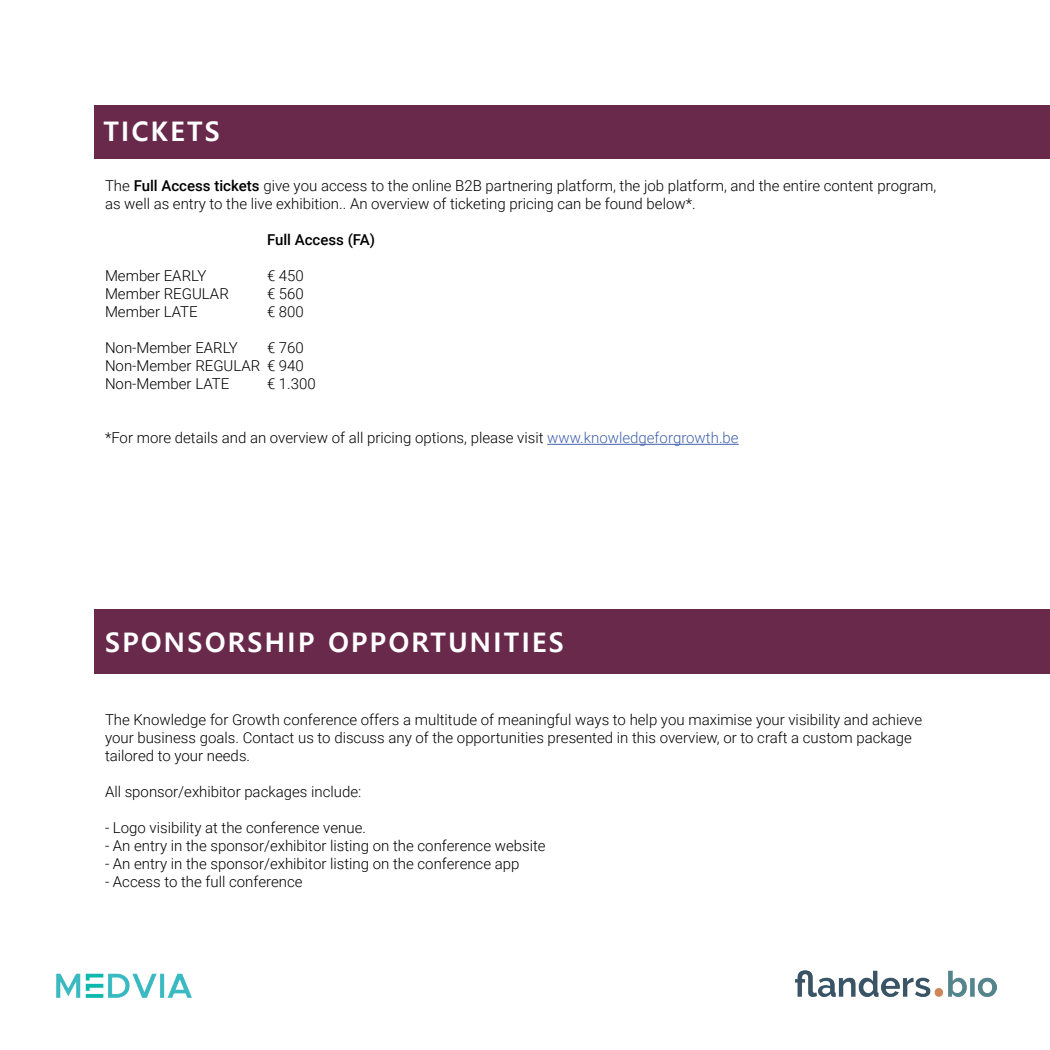
<style>
.page{position:relative;width:1050px;height:1050px;background:#fff}
.page>*{position:absolute;margin:0;border:0;box-sizing:border-box;transform-origin:0 0}
.t1{font:700 27px "Malgun Gothic";letter-spacing:.075em;color:#fff}
.t2{font:300 15px/18px "Roboto";color:#000001}
.t3{font:500 15px "Roboto";color:#000001}
.s1{font-weight:500}
.s2{color:#4261ad}
</style>
<div class="page">
<div style="left:94px;top:105px;width:956px;height:53px;background:#68294b"></div>
<hr style="left:547px;top:444px;width:192px;height:1px;background:#4261ad">
<div style="left:94px;top:609px;width:956px;height:64px;background:#68294b"></div>
<img style="left:795px;top:971px;width:202px;height:26px">
<img style="left:56px;top:973px;width:136px;height:25px">
<h1 class="t1" style="left:104px;top:115px;width:118px">TICKETS</h1>
<p class="t2" style="left:105px;top:176px;width:833px">The <span class="s1">Full Access tickets</span> give you access to the online B2B partnering platform, the job platform, and the entire content program, as well as entry to the live exhibition.. An overview of ticketing pricing can be found below*.</p>
<p class="t3" style="left:267px;top:229px;width:110px">Full Access (FA)</p>
<p class="t2" style="left:105px;top:266px;width:103px">Member EARLY</p>
<p class="t2" style="left:267px;top:266px;width:38px">€ 450</p>
<p class="t2" style="left:105px;top:284px;width:125px">Member REGULAR</p>
<p class="t2" style="left:267px;top:284px;width:38px">€ 560</p>
<p class="t2" style="left:105px;top:302px;width:94px">Member LATE</p>
<p class="t2" style="left:267px;top:302px;width:38px">€ 800</p>
<p class="t2" style="left:105px;top:338px;width:134px">Non-Member EARLY</p>
<p class="t2" style="left:105px;top:338px;width:200px;text-align:justify;text-indent:162px">€ 760<br>Non-Member REGULAR € 940<br>Non-Member LATE</p>
<p class="t2" style="left:267px;top:374px;width:50px">€ 1.300</p>
<p class="t2" style="left:105px;top:428px;width:635px">*For more details and an overview of all pricing options, please visit <span class="s2">www.knowledgeforgrowth.be</span></p>
<h1 class="t1" style="left:105px;top:626px;width:460px">SPONSORSHIP OPPORTUNITIES</h1>
<p class="t2" style="left:105px;top:710px;width:819px">The Knowledge for Growth conference offers a multitude of meaningful ways to help you maximise your visibility and achieve your business goals. Contact us to discuss any of the opportunities presented in this overview, or to craft a custom package tailored to your needs.</p>
<p class="t2" style="left:105px;top:782px;width:258px">All sponsor/exhibitor packages include:</p>
<p class="t2" style="left:105px;top:818px;width:263px">- Logo visibility at the conference venue.</p>
<p class="t2" style="left:105px;top:836px;width:442px">- An entry in the sponsor/exhibitor listing on the conference website</p>
<p class="t2" style="left:105px;top:854px;width:416px">- An entry in the sponsor/exhibitor listing on the conference app</p>
<p class="t2" style="left:105px;top:872px;width:199px">- Access to the full conference</p>
</div>
